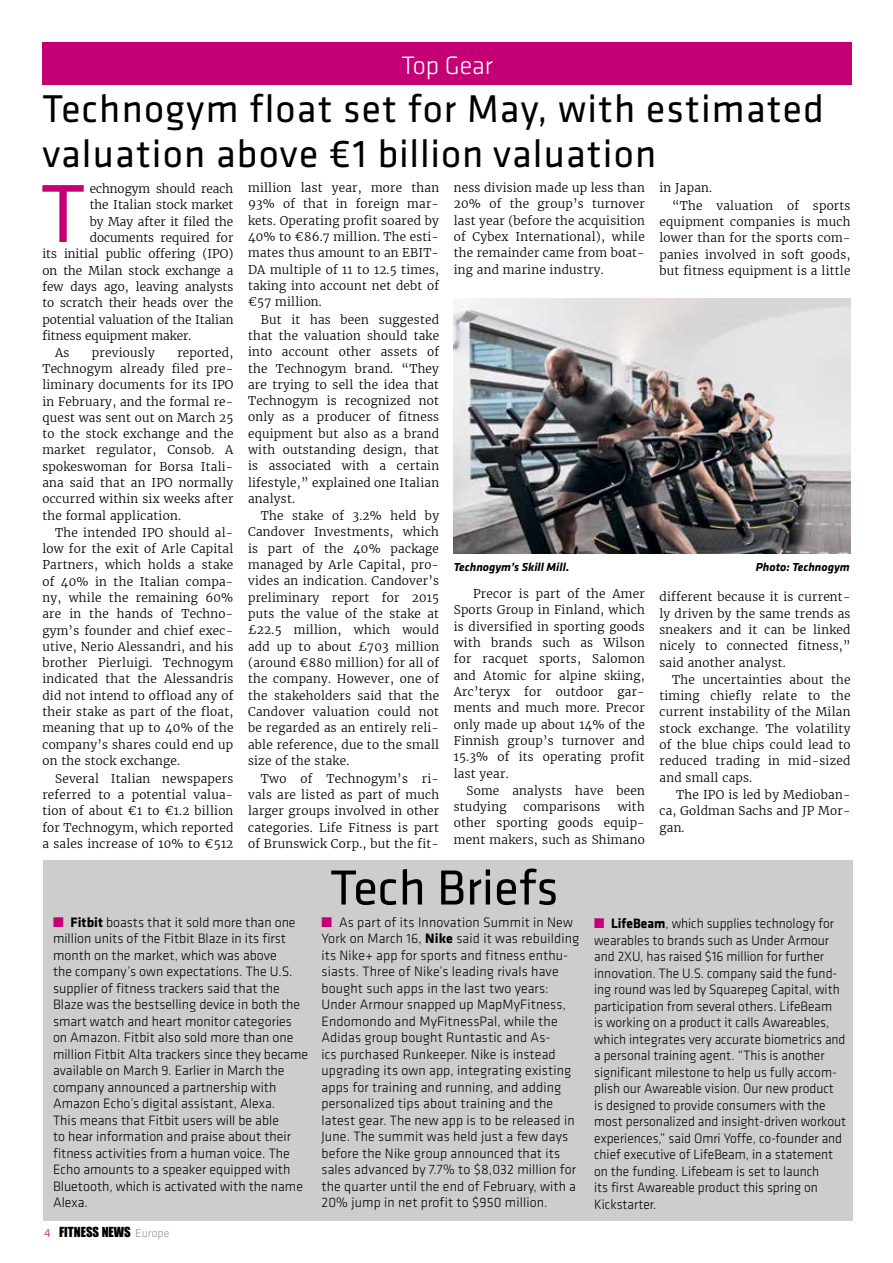
<style>
.page{position:relative;width:893px;height:1263px;background:#fff}
.page>*{position:absolute;margin:0;border:0;box-sizing:border-box;transform-origin:0 0}
.t1{font:85.35px "Klavika";color:#c40075}
.t2{font:51px "Klavika";color:#000}
.t3{font:40.2px/45px "Klavika";letter-spacing:.03em;color:#000}
.t4{font:300 26.1px "Klavika";color:#fff}
.t5{font:300 14.1px/16.5px "Klavika";color:#000}
.t6{font:300 14.1px/16.5px "Klavika";color:#000;scale:.96 1}
.t7{font:12.75px "Impact";color:#000}
.t8{font:italic 700 12px "Klavika";color:#000}
.t9{font:300 11.85px/16.4px "Merriweather";letter-spacing:.02em;color:#000;text-align:justify}
.t10{font:300 11.85px "Merriweather";color:#000}
.s1{color:#c40075}
.s2{font-weight:700}
.s3{font-family:"Klavika";font-weight:300;font-size:12px;color:#c40075}
.s4{font-family:"Klavika";font-weight:300;font-size:12px;color:#939598}
</style>
<div class="page">
<div style="left:43px;top:43px;width:809px;height:42px;background:#c40075"></div>
<img style="left:454px;top:299px;width:396px;height:255px">
<div style="left:44px;top:860px;width:809px;height:360px;background:#cdcdcd"></div>
<h3 class="t4" style="left:401px;top:51px;width:93px">Top Gear</h3>
<h3 class="t3" style="left:42px;top:87px;width:783px">Technogym float set for May, with estimated valuation above €1 billion valuation</h3>
<h1 class="t1" style="left:41px;top:167px;width:46px">T</h1>
<p class="t10" style="left:90px;top:181px;width:145px">echnogym should reach</p>
<p class="t10" style="left:90px;top:198px;width:145px">the Italian stock market</p>
<p class="t10" style="left:90px;top:214px;width:145px">by May after it filed the</p>
<p class="t10" style="left:90px;top:230px;width:145px">documents required for</p>
<p class="t10" style="left:42px;top:247px;width:192px">its initial public offering (IPO)</p>
<p class="t10" style="left:42px;top:263px;width:193px">on the Milan stock exchange a</p>
<p class="t10" style="left:42px;top:279px;width:192px">few days ago, leaving analysts</p>
<p class="t10" style="left:42px;top:296px;width:192px">to scratch their heads over the</p>
<p class="t10" style="left:42px;top:312px;width:193px">potential valuation of the Italian</p>
<p class="t10" style="left:42px;top:328px;width:150px">fitness equipment maker.</p>
<p class="t9" style="left:55px;top:344px;width:16px">As</p>
<p class="t9" style="left:92px;top:344px;width:64px">previously</p>
<p class="t9" style="left:42px;top:344px;width:193px;text-indent:135px">reported, Technogym already filed pre&shy;liminary documents for its IPO in February, and the formal re&shy;quest was sent out on March 25 to the stock exchange and the market regulator, Consob. A spokeswoman for Borsa Itali&shy;ana said that an IPO normally occurred within six weeks after the formal application.</p>
<p class="t9" style="left:42px;top:524px;width:193px;text-indent:13px">The intended IPO should al&shy;low for the exit of Arle Capital Partners, which holds a stake of 40% in the Italian compa&shy;ny, while the remaining 60% are in the hands of Techno&shy;gym’s founder and chief exec&shy;utive, Nerio Alessandri, and his brother Pierluigi. Technogym indicated that the Alessandris did not intend to offload any of their stake as part of the float, meaning that up to 40% of the company’s shares could end up on the stock exchange.</p>
<p class="t9" style="left:42px;top:770px;width:193px;text-indent:13px">Several Italian newspapers referred to a potential valua&shy;tion of about €1 to €1.2 billion for Technogym, which reported a sales increase of 10% to €512</p>
<p class="t9" style="left:248px;top:180px;width:193px">million last year, more than 93% of that in foreign mar&shy;kets. Operating profit soared by 40% to €86.7 million. The esti&shy;mates thus amount to an EBIT-DA multiple of 11 to 12.5 times, taking into account net debt of €57 million.</p>
<p class="t9" style="left:248px;top:311px;width:193px;text-indent:13px">But it has been suggested that the valuation should take into account other assets of the Technogym brand. “They are trying to sell the idea that Technogym is recognized not only as a producer of fitness equipment but also as a brand with outstanding design, that is associated with a certain lifestyle,” explained one Italian analyst.</p>
<p class="t9" style="left:248px;top:508px;width:193px;text-indent:13px">The stake of 3.2% held by Candover Investments, which is part of the 40% package managed by Arle Capital, pro&shy;vides an indication. Candover’s preliminary report for 2015 puts the value of the stake at £22.5 million, which would add up to about £703 million (around €880 million) for all of the company. However, one of the stakeholders said that the Candover valuation could not be regarded as an entirely reli&shy;able reference, due to the small size of the stake.</p>
<p class="t9" style="left:248px;top:770px;width:192px;text-indent:13px">Two of Technogym’s ri&shy;vals are listed as part of much larger groups involved in other categories. Life Fitness is part of Brunswick Corp., but the fit-</p>
<p class="t9" style="left:454px;top:180px;width:192px">ness division made up less than 20% of the group’s turnover last year (before the acquisition of Cybex International), while the remainder came from boat&shy;ing and marine industry.</p>
<p class="t9" style="left:672px;top:179px;width:180px;line-height:17.5px;text-indent:-13px">in Japan.<br>“The valuation of sports</p>
<p class="t9" style="left:659px;top:213px;width:192px">equipment companies is much lower than for the sports com&shy;panies involved in soft goods, but fitness equipment is a little</p>
<p class="t8" style="left:454px;top:561px;width:117px">Technogym’s Skill Mill.</p>
<p class="t8" style="left:756px;top:561px;width:95px">Photo: Technogym</p>
<p class="t9" style="left:454px;top:586px;width:192px;text-indent:19px">Precor is part of the Amer Sports Group in Finland, which is diversified in sporting goods with brands such as Wilson for racquet sports, Salomon and Atomic for alpine skiing, Arc’teryx for outdoor gar&shy;ments and much more. Precor only made up about 14% of the Finnish group’s turnover and 15.3% of its operating profit last year.</p>
<p class="t9" style="left:454px;top:782px;width:193px;text-indent:13px">Some analysts have been studying</p>
<p class="t9" style="left:454px;top:798px;width:192px;text-indent:164px">with other sporting goods equip&shy;ment makers, such as Shimano</p>
<p class="t9" style="left:524px;top:798px;width:78px">comparisons</p>
<p class="t9" style="left:659px;top:589px;width:192px">different because it is current&shy;ly driven by the same trends as sneakers and it can be linked nicely to connected fitness,” said another analyst.</p>
<p class="t9" style="left:659px;top:671px;width:193px;text-indent:13px">The uncertainties about the timing chiefly relate to the current instability of the Milan stock exchange. The volatility of the blue chips could lead to reduced trading in mid-sized and small caps.</p>
<p class="t9" style="left:659px;top:787px;width:192px;text-indent:17px">The IPO is led by Medioban&shy;ca, Goldman Sachs and JP Mor&shy;gan.</p>
<h2 class="t2" style="left:330px;top:860px;width:230px">Tech Briefs</h2>
<p class="t5" style="left:53px;top:914px;width:257px"><span class="s1">■</span> <span class="s2">Fitbit</span> boasts that it sold more than one million units of the Fitbit Blaze in its first month on the market, which was above<br>the company’s own expectations. The U.S. supplier of fitness trackers said that the Blaze was the bestselling device in both the smart watch and heart monitor categories on Amazon. Fitbit also sold more than one million Fitbit Alta trackers since they became available on March 9. Earlier in March the company announced a partnership with Amazon Echo’s digital assistant, Alexa.<br>This means that Fitbit users will be able<br>to hear information and praise about their fitness activities from a human voice. The Echo amounts to a speaker equipped with Bluetooth, which is activated with the name Alexa.</p>
<p class="t5" style="left:322px;top:914px;width:259px"><span class="s1">■</span> As part of its Innovation Summit in New York on March 16, <span class="s2">Nike</span> said it was rebuilding its Nike+ app for sports and fitness enthu&shy;siasts. Three of Nike’s leading rivals have bought such apps in the last two years:<br>Under Armour snapped up MapMyFitness, Endomondo and MyFitnessPal, while the Adidas group bought Runtastic and As-<br>ics purchased Runkeeper. Nike is instead upgrading its own app, integrating existing apps for training and running, and adding personalized tips about training and the latest gear. The new app is to be released in June. The summit was held just a few days before the Nike group announced that its sales advanced by 7.7% to $8,032 million for the quarter until the end of February, with a 20% jump in net profit to $950 million.</p>
<p class="t6" style="left:594px;top:915px;width:264px"><span class="s1">■</span> <span class="s2">LifeBeam</span>, which supplies technology for wearables to brands such as Under Armour and 2XU, has raised $16 million for further innovation. The U.S. company said the fund&shy;ing round was led by Squarepeg Capital, with participation from several others. LifeBeam<br>is working on a product it calls Awareables, which integrates very accurate biometrics and a personal training agent. “This is another significant milestone to help us fully accom&shy;plish our Awareable vision. Our new product is designed to provide consumers with the most personalized and insight-driven workout experiences,” said Omri Yoffe, co-founder and chief executive of LifeBeam, in a statement on the funding. Lifebeam is set to launch<br>its first Awareable product this spring on Kickstarter.</p>
<p class="t7" style="left:44px;top:1222px;width:127px"><span class="s3">4</span> FITNESS NEWS <span class="s4">Europe</span></p>
</div>
